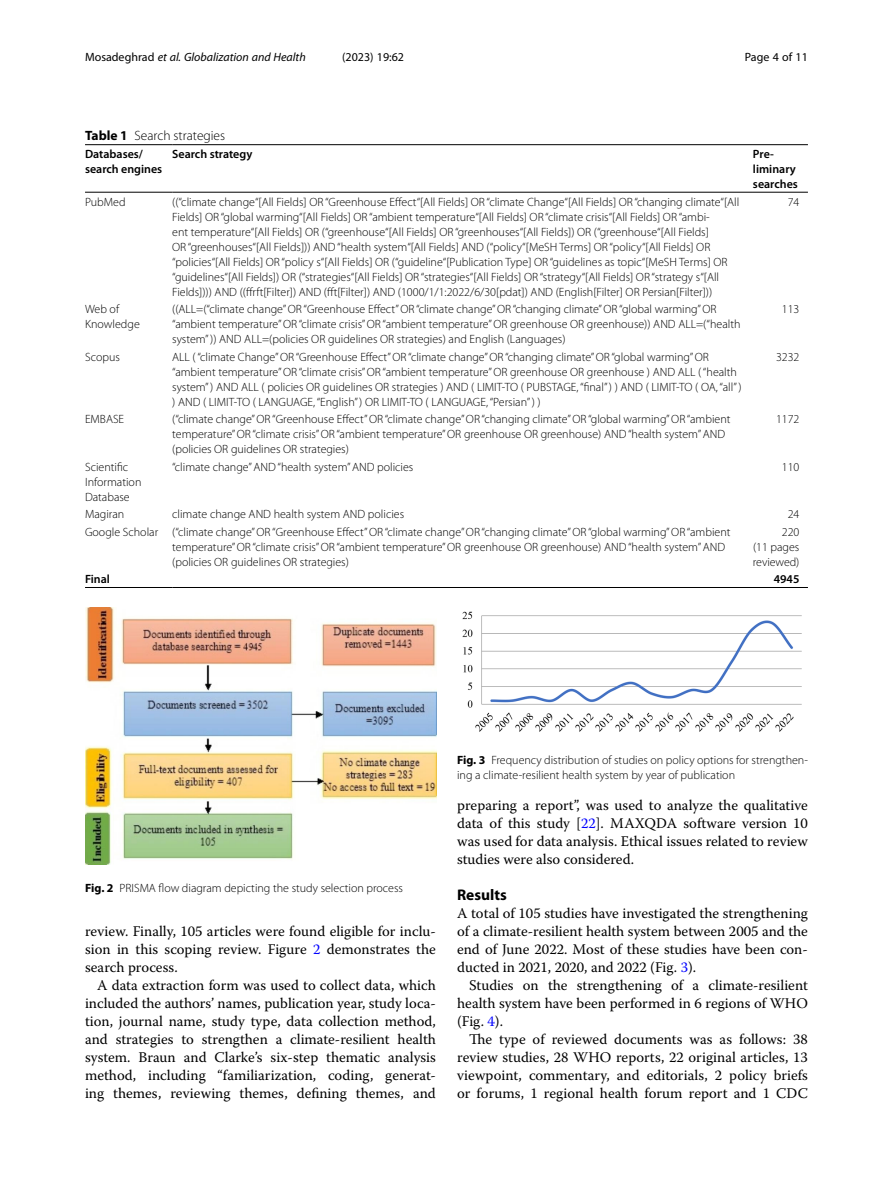
<style>
.page{position:relative;width:893px;height:1191px;background:#fff}
.page>*{position:absolute;margin:0;border:0;box-sizing:border-box;transform-origin:0 0}
.Head_1{font:700 15.45px "Myriad Pro";color:#000}
.Body_Text_Indent{font:14.7px/18px "Warnock Pro";color:#000;text-align:justify}
.Body_Text{font:14.7px/18px "Warnock Pro";color:#000;text-align:justify}
.Table_Caption{font:300 13.5px "Myriad Pro";color:#000}
.Table_Body{font:300 12px/15px "Myriad Pro";color:#000}
.Figure_Caption{font:300 12px/15px "Myriad Pro";color:#000}
.Table_Head{font:600 12px/15px "Myriad Pro";color:#000}
.t1{font:italic 12px "Myriad Pro";color:#000}
.Table_Body_Tab1_Deci{font:300 12px/15px "Myriad Pro";color:#000}
.t2{font:12px "Myriad Pro";color:#000}
.Table_Body-2{font:600 12px "Myriad Pro";color:#000}
.Table_Body_Tab1_Deci-2{font:600 12px "Myriad Pro";color:#000}
.s1{font-style:normal}
.s2{font-weight:700}
.s3{color:#00f}
</style>
<div class="page">
<hr style="left:85px;top:192px;width:87px;height:1px;background:#000">
<hr style="left:172px;top:144px;width:581px;height:1px;background:#000">
<hr style="left:172px;top:192px;width:581px;height:1px;background:#000">
<hr style="left:753px;top:144px;width:55px;height:1px;background:#000">
<hr style="left:753px;top:192px;width:55px;height:1px;background:#000">
<hr style="left:85px;top:587px;width:87px;height:1px;background:#000">
<hr style="left:172px;top:587px;width:581px;height:1px;background:#000">
<hr style="left:753px;top:587px;width:55px;height:1px;background:#000">
<hr style="left:85px;top:144px;width:87px;height:1px;background:#000">
<img style="left:462px;top:611px;width:340px;height:121px">
<img style="left:85px;top:607px;width:351px;height:257px">
<p class="t1" style="left:85px;top:50px;width:222px"><span class="s1">Mosadeghrad</span> et al. Globalization and Health</p>
<p class="t2" style="left:342px;top:50px;width:63px">(2023) 19:62</p>
<p class="t2" style="left:745px;top:50px;width:65px">Page 4 of 11</p>
<p class="Table_Caption" style="left:85px;top:128px;width:142px"><span class="s2">Table 1</span> Search strategies</p>
<p class="Table_Head" style="left:85px;top:146px;width:79px">Databases/ search engines</p>
<p class="Table_Head" style="left:172px;top:146px;width:82px">Search strategy</p>
<p class="Table_Head" style="left:753px;top:146px;width:46px">Pre&shy;liminary searches</p>
<p class="Table_Body" style="left:85px;top:194px;width:42px">PubMed</p>
<p class="Table_Body" style="left:172px;top:194px;width:569px">((“climate change“[All Fields] OR “Greenhouse Effect“[All Fields] OR “climate Change“[All Fields] OR “changing climate“[All Fields] OR “global warming“[All Fields] OR “ambient temperature“[All Fields] OR “climate crisis“[All Fields] OR “ambi-<br>ent temperature“[All Fields] OR (“greenhouse“[All Fields] OR “greenhouses“[All Fields]) OR (“greenhouse“[All Fields]<br>OR “greenhouses“[All Fields])) AND “health system“[All Fields] AND (“policy“[MeSH Terms] OR “policy“[All Fields] OR “policies“[All Fields] OR “policy s“[All Fields] OR (“guideline“[Publication Type] OR “guidelines as topic“[MeSH Terms] OR “guidelines“[All Fields]) OR (“strategies“[All Fields] OR “strategies“[All Fields] OR “strategy“[All Fields] OR “strategy s“[All Fields]))) AND ((ffrft[Filter]) AND (fft[Filter]) AND (1000/1/1:2022/6/30[pdat]) AND (English[Filter] OR Persian[Filter]))</p>
<p class="Table_Body_Tab1_Deci" style="left:788px;top:194px;width:13px">74</p>
<p class="Table_Body" style="left:85px;top:302px;width:56px">Web of<br>Knowledge</p>
<p class="Table_Body" style="left:172px;top:302px;width:570px">((ALL=(“climate change” OR “Greenhouse Effect” OR “climate change” OR “changing climate” OR “global warming” OR “ambient temperature” OR “climate crisis” OR “ambient temperature” OR greenhouse OR greenhouse)) AND ALL=(“health system” )) AND ALL=(policies OR guidelines OR strategies) and English (Languages)</p>
<p class="Table_Body_Tab1_Deci" style="left:782px;top:302px;width:19px">113</p>
<p class="Table_Body" style="left:85px;top:349px;width:36px">Scopus</p>
<p class="Table_Body" style="left:172px;top:349px;width:571px">ALL ( “climate Change” OR “Greenhouse Effect” OR “climate change” OR “changing climate” OR “global warming” OR “ambient temperature” OR “climate crisis” OR “ambient temperature” OR greenhouse OR greenhouse ) AND ALL ( “health system” ) AND ALL ( policies OR guidelines OR strategies ) AND ( LIMIT-TO ( PUBSTAGE, “final” ) ) AND ( LIMIT-TO ( OA, “all” ) ) AND ( LIMIT-TO ( LANGUAGE, “English” ) OR LIMIT-TO ( LANGUAGE, “Persian” ) )</p>
<p class="Table_Body_Tab1_Deci" style="left:776px;top:349px;width:25px">3232</p>
<p class="Table_Body" style="left:85px;top:412px;width:41px">EMBASE</p>
<p class="Table_Body" style="left:172px;top:412px;width:560px">(“climate change” OR “Greenhouse Effect” OR “climate change” OR “changing climate” OR “global warming” OR “ambient temperature” OR “climate crisis” OR “ambient temperature” OR greenhouse OR greenhouse) AND “health system” AND (policies OR guidelines OR strategies)</p>
<p class="Table_Body_Tab1_Deci" style="left:776px;top:412px;width:25px">1172</p>
<p class="Table_Body" style="left:85px;top:459px;width:58px">Scientific<br>Information<br>Database</p>
<p class="Table_Body" style="left:172px;top:459px;width:243px">“climate change” AND “health system” AND policies</p>
<p class="Table_Body_Tab1_Deci" style="left:782px;top:459px;width:19px">110</p>
<p class="Table_Body" style="left:85px;top:507px;width:41px">Magiran</p>
<p class="Table_Body" style="left:172px;top:507px;width:233px">climate change AND health system AND policies</p>
<p class="Table_Body_Tab1_Deci" style="left:788px;top:507px;width:13px">24</p>
<p class="Table_Body" style="left:85px;top:524px;width:75px">Google Scholar</p>
<p class="Table_Body" style="left:172px;top:524px;width:560px">(“climate change” OR “Greenhouse Effect” OR “climate change” OR “changing climate” OR “global warming” OR “ambient temperature” OR “climate crisis” OR “ambient temperature” OR greenhouse OR greenhouse) AND “health system” AND (policies OR guidelines OR strategies)</p>
<p class="Table_Body_Tab1_Deci" style="left:782px;top:524px;width:19px">220</p>
<p class="Table_Body_Tab1_Deci" style="left:753px;top:539px;width:48px">(11 pages reviewed)</p>
<p class="Table_Body-2" style="left:85px;top:571px;width:26px">Final</p>
<p class="Table_Body_Tab1_Deci-2" style="left:774px;top:571px;width:27px">4945</p>
<p class="Figure_Caption" style="left:85px;top:880px;width:319px"><span class="s2">Fig. 2</span> PRISMA flow diagram depicting the study selection process</p>
<p class="Body_Text_Indent" style="left:85px;top:922px;width:352px">review. Finally, 105 articles were found eligible for inclu&shy;sion in this scoping review. Figure <span class="s3">2</span> demonstrates the search process.</p>
<p class="Body_Text_Indent" style="left:85px;top:976px;width:352px;text-indent:12px">A data extraction form was used to collect data, which included the authors’ names, publication year, study loca&shy;tion, journal name, study type, data collection method, and strategies to strengthen a climate-resilient health system. Braun and Clarke’s six-step thematic analysis method, including “familiarization, coding, generat&shy;ing themes, reviewing themes, defining themes, and</p>
<p class="Figure_Caption" style="left:457px;top:753px;width:352px"><span class="s2">Fig. 3</span> Frequency distribution of studies on policy options for strengthen&shy;ing a climate-resilient health system by year of publication</p>
<p class="Body_Text_Indent" style="left:457px;top:796px;width:352px">preparing a report”, was used to analyze the qualitative data of this study [<span class="s3">22</span>]. MAXQDA software version 10 was used for data analysis. Ethical issues related to review studies were also considered.</p>
<p class="Head_1" style="left:457px;top:885px;width:51px">Results</p>
<p class="Body_Text" style="left:457px;top:904px;width:352px">A total of 105 studies have investigated the strengthening of a climate-resilient health system between 2005 and the end of June 2022. Most of these studies have been con&shy;ducted in 2021, 2020, and 2022 (Fig. <span class="s3">3</span>).</p>
<p class="Body_Text_Indent" style="left:457px;top:976px;width:352px;text-indent:12px">Studies on the strengthening of a climate-resilient health system have been performed in 6 regions of WHO (Fig. <span class="s3">4</span>).</p>
<p class="Body_Text_Indent" style="left:457px;top:1030px;width:352px;text-indent:12px">The type of reviewed documents was as follows: 38 review studies, 28 WHO reports, 22 original articles, 13 viewpoint, commentary, and editorials, 2 policy briefs or forums, 1 regional health forum report and 1 CDC</p>
</div>
